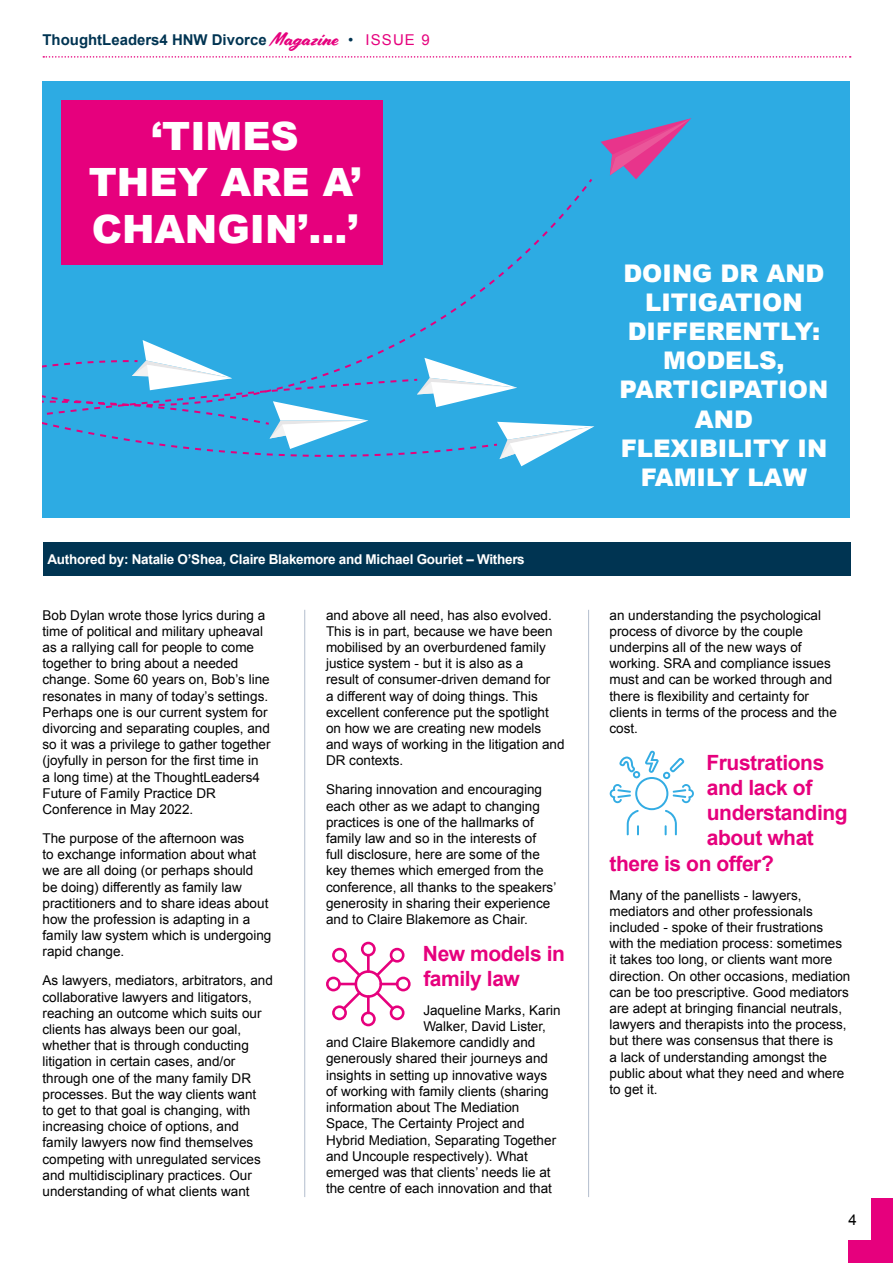
<style>
.page{position:relative;width:893px;height:1263px;background:#fff}
.page>*{position:absolute;margin:0;border:0;box-sizing:border-box;transform-origin:0 0}
.t1{font:900 39px/46.8px "Arial";color:#fff;text-align:center}
.t2{font:900 24.3px/29.1px "Arial";color:#fff;text-align:center}
.t3{font:700 21px/25.2px "Arial";letter-spacing:-.02em;color:#e6007d}
.t4{font:700 15px "Arial";color:#003452}
.t5{font:15px "Arial";color:#000}
.t6{font:13.5px/16.2px "Arial";color:#000}
.t7{font:700 13.5px "Arial";letter-spacing:-.02em;color:#fff}
.s1{font-family:"Cortado";font-weight:400;font-size:18.6px;color:#e6007d}
.s2{font-weight:400}
.s3{font-weight:400;color:#e6007d}
</style>
<div class="page">
<svg style="left:43px;top:56px;width:808px;height:2px"></svg>
<div style="left:872px;top:1198px;width:21px;height:65px;background:#e6007d"></div>
<div style="left:848px;top:1241px;width:45px;height:22px;background:#e6007d"></div>
<div style="left:43px;top:81px;width:807px;height:436px;background:#2dabe3"></div>
<svg style="left:43px;top:406px;width:551px;height:60px"></svg>
<svg style="left:43px;top:186px;width:544px;height:220px"></svg>
<svg style="left:601px;top:118px;width:90px;height:61px"></svg>
<div style="left:43px;top:543px;width:808px;height:33px;background:#003452"></div>
<svg style="left:326px;top:942px;width:85px;height:84px"></svg>
<svg style="left:610px;top:751px;width:84px;height:84px"></svg>
<hr style="left:304px;top:610px;width:1px;height:587px;background:#b3bdcd">
<hr style="left:588px;top:610px;width:1px;height:587px;background:#b3bdcd">
<div style="left:62px;top:100px;width:321px;height:164px;background:#e6007d"></div>
<p class="t4" style="left:43px;top:29px;width:389px">ThoughtLeaders4 HNW Divorce <span class="s1">Magazine</span> <span class="s2">•</span> <span class="s3">ISSUE 9</span></p>
<h1 class="t1" style="left:89px;top:111px;width:274px">‘TIMES<br>THEY ARE A’<br>CHANGIN’…’</h1>
<p class="t7" style="left:47px;top:551px;width:479px">Authored by: Natalie O’Shea, Claire Blakemore and Michael Gouriet – Withers</p>
<p class="t6" style="left:43px;top:607px;width:230px">Bob Dylan wrote those lyrics during a time of political and military upheaval as a rallying call for people to come together to bring about a needed change. Some 60 years on, Bob’s line resonates in many of today’s settings.<br>Perhaps one is our current system for divorcing and separating couples, and so it was a privilege to gather together (joyfully in person for the first time in<br>a long time) at the ThoughtLeaders4<br>Future of Family Practice DR Conference in May 2022.</p>
<p class="t6" style="left:43px;top:830px;width:230px">The purpose of the afternoon was<br>to exchange information about what we are all doing (or perhaps should be doing) differently as family law practitioners and to share ideas about how the profession is adapting in a family law system which is undergoing rapid change.</p>
<p class="t6" style="left:43px;top:973px;width:232px">As lawyers, mediators, arbitrators, and collaborative lawyers and litigators, reaching an outcome which suits our clients has always been our goal, whether that is through conducting litigation in certain cases, and/or through one of the many family DR processes. But the way clients want<br>to get to that goal is changing, with increasing choice of options, and family lawyers now find themselves competing with unregulated services and multidisciplinary practices. Our understanding of what clients want</p>
<p class="t6" style="left:326px;top:607px;width:240px">and above all need, has also evolved.<br>This is in part, because we have been mobilised by an overburdened family justice system - but it is also as a<br>result of consumer-driven demand for<br>a different way of doing things. This excellent conference put the spotlight on how we are creating new models and ways of working in the litigation and DR contexts.</p>
<p class="t6" style="left:326px;top:782px;width:232px">Sharing innovation and encouraging each other as we adapt to changing practices is one of the hallmarks of family law and so in the interests of full disclosure, here are some of the key themes which emerged from the conference, all thanks to the speakers’ generosity in sharing their experience and to Claire Blakemore as Chair.</p>
<h3 class="t3" style="left:423px;top:941px;width:144px">New models in family law</h3>
<p class="t6" style="left:423px;top:1002px;width:139px">Jaqueline Marks, Karin</p>
<p class="t6" style="left:423px;top:1018px;width:124px">Walker, David Lister,</p>
<p class="t6" style="left:326px;top:1034px;width:211px">and Claire Blakemore candidly and</p>
<p class="t6" style="left:326px;top:1051px;width:224px">generously shared their journeys and</p>
<p class="t6" style="left:326px;top:1067px;width:223px">insights in setting up innovative ways</p>
<p class="t6" style="left:326px;top:1083px;width:224px">of working with family clients (sharing</p>
<p class="t6" style="left:326px;top:1099px;width:195px">information about The Mediation</p>
<p class="t6" style="left:326px;top:1115px;width:200px">Space, The Certainty Project and</p>
<p class="t6" style="left:326px;top:1132px;width:232px">Hybrid Mediation, Separating Together</p>
<p class="t6" style="left:326px;top:1148px;width:203px">and Uncouple respectively). What</p>
<p class="t6" style="left:326px;top:1164px;width:226px">emerged was that clients’ needs lie at</p>
<p class="t6" style="left:326px;top:1180px;width:227px">the centre of each innovation and that</p>
<h2 class="t2" style="left:620px;top:258px;width:210px">DOING DR AND<br>LITIGATION<br>DIFFERENTLY:<br>MODELS,<br>PARTICIPATION<br>AND<br>FLEXIBILITY IN<br>FAMILY LAW</h2>
<p class="t6" style="left:609px;top:607px;width:229px">an understanding the psychological process of divorce by the couple underpins all of the new ways of working. SRA and compliance issues must and can be worked through and there is flexibility and certainty for clients in terms of the process and the cost.</p>
<h3 class="t3" style="left:706px;top:750px;width:119px">Frustrations</h3>
<h3 class="t3" style="left:707px;top:776px;width:107px">and lack of</h3>
<h3 class="t3" style="left:707px;top:801px;width:142px">understanding</h3>
<h3 class="t3" style="left:707px;top:826px;width:109px">about what</h3>
<h3 class="t3" style="left:609px;top:851px;width:166px">there is on offer?</h3>
<p class="t6" style="left:609px;top:887px;width:242px">Many of the panellists - lawyers, mediators and other professionals included - spoke of their frustrations with the mediation process: sometimes it takes too long, or clients want more direction. On other occasions, mediation can be too prescriptive. Good mediators are adept at bringing financial neutrals, lawyers and therapists into the process, but there was consensus that there is<br>a lack of understanding amongst the public about what they need and where to get it.</p>
<p class="t5" style="left:848px;top:1210px;width:10px">4</p>
</div>
